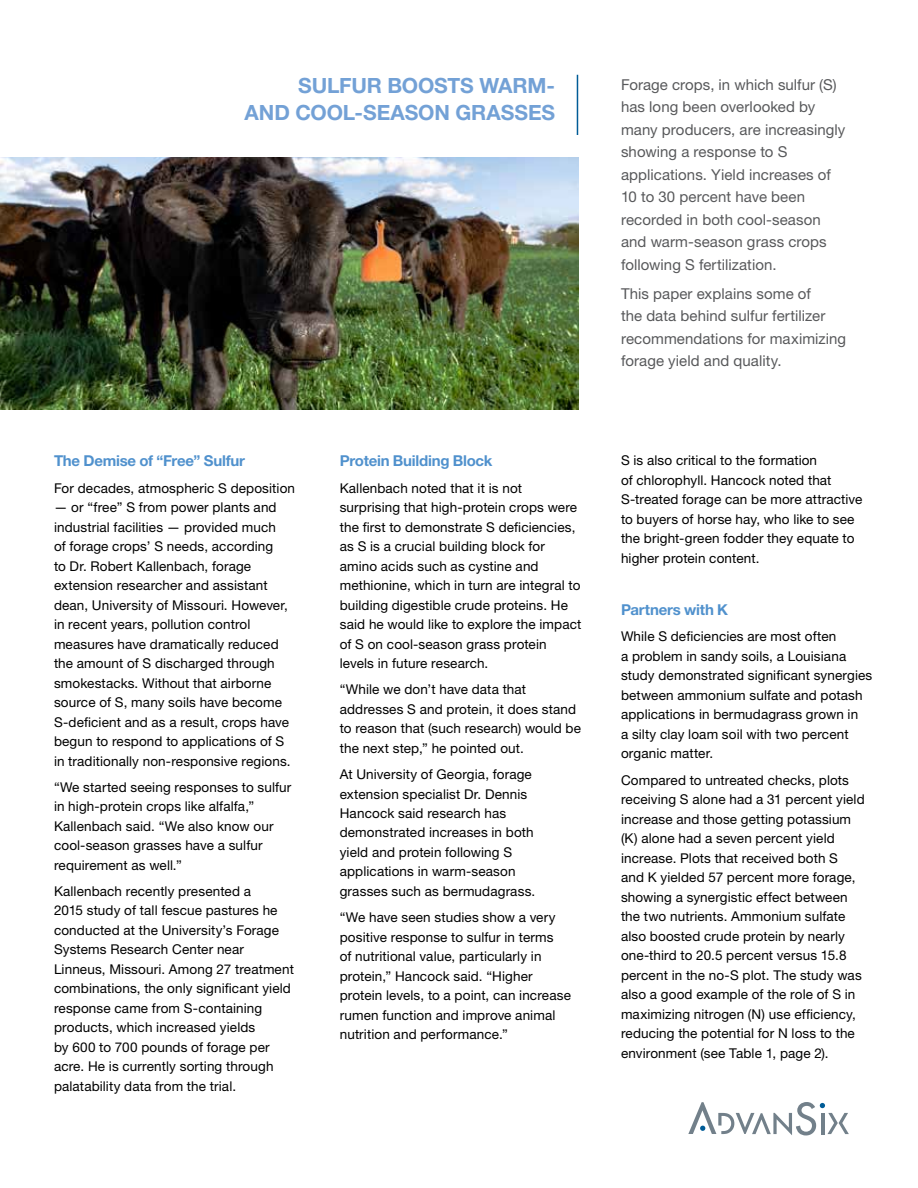
<style>
.page{position:relative;width:918px;height:1188px;background:#fff}
.page>*{position:absolute;margin:0;border:0;box-sizing:border-box;transform-origin:0 0}
.t1{font:700 21px/27px "Helvetica Neue LT";letter-spacing:-.01em;color:#73a1d6;text-align:right}
.t2{font:15px/22.5px "Helvetica Neue LT";letter-spacing:.005em;color:#58595b}
.t3{font:700 15px "Helvetica Neue LT";letter-spacing:-.015em;color:#5091cd}
.t4{font:13.5px/19.5px "Helvetica Neue LT";letter-spacing:.01em;color:#000}
</style>
<div class="page">
<img style="left:0;top:157px;width:578px;height:253px">
<svg style="left:688px;top:1102px;width:161px;height:34px"></svg>
<hr style="left:577px;top:75px;width:1px;height:60px;background:#005c97">
<h1 class="t1" style="left:245px;top:71px;width:312px">SULFUR BOOSTS WARM-<br>AND COOL-SEASON GRASSES</h1>
<p class="t3" style="left:54px;top:452px;width:193px">The Demise of “Free” Sulfur</p>
<p class="t4" style="left:54px;top:478px;width:243px">For decades, atmospheric S deposition</p>
<p class="t4" style="left:54px;top:497px;width:238px">— or “free” S from power plants and industrial facilities — provided much of forage crops’ S needs, according<br>to Dr. Robert Kallenbach, forage extension researcher and assistant dean, University of Missouri. However, in recent years, pollution control measures have dramatically reduced the amount of S discharged through smokestacks. Without that airborne source of S, many soils have become S-deficient and as a result, crops have begun to respond to applications of S in traditionally non-responsive regions.</p>
<p class="t4" style="left:54px;top:777px;width:239px">“We started seeing responses to sulfur in high-protein crops like alfalfa,” Kallenbach said. “We also know our cool-season grasses have a sulfur requirement as well.”</p>
<p class="t4" style="left:54px;top:881px;width:241px">Kallenbach recently presented a<br>2015 study of tall fescue pastures he conducted at the University’s Forage Systems Research Center near Linneus, Missouri. Among 27 treatment combinations, the only significant yield response came from S-containing products, which increased yields<br>by 600 to 700 pounds of forage per acre. He is currently sorting through palatability data from the trial.</p>
<p class="t3" style="left:340px;top:452px;width:154px">Protein Building Block</p>
<p class="t4" style="left:340px;top:478px;width:243px">Kallenbach noted that it is not surprising that high-protein crops were the first to demonstrate S deficiencies, as S is a crucial building block for amino acids such as cystine and methionine, which in turn are integral to building digestible crude proteins. He said he would like to explore the impact of S on cool-season grass protein levels in future research.</p>
<p class="t4" style="left:340px;top:680px;width:243px">“While we don’t have data that addresses S and protein, it does stand to reason that (such research) would be the next step,” he pointed out.</p>
<p class="t4" style="left:340px;top:764px;width:197px">At University of Georgia, forage extension specialist Dr. Dennis<br>Hancock said research has demonstrated increases in both yield and protein following S applications in warm-season grasses such as bermudagrass.</p>
<p class="t4" style="left:340px;top:907px;width:233px">“We have seen studies show a very positive response to sulfur in terms<br>of nutritional value, particularly in protein,” Hancock said. “Higher protein levels, to a point, can increase rumen function and improve animal nutrition and performance.”</p>
<p class="t2" style="left:621px;top:73px;width:226px">Forage crops, in which sulfur (S) has long been overlooked by many producers, are increasingly showing a response to S applications. Yield increases of<br>10 to 30 percent have been recorded in both cool-season and warm-season grass crops following S fertilization.</p>
<p class="t2" style="left:621px;top:282px;width:227px">This paper explains some of<br>the data behind sulfur fertilizer recommendations for maximizing forage yield and quality.</p>
<p class="t4" style="left:621px;top:450px;width:243px">S is also critical to the formation<br>of chlorophyll. Hancock noted that S-treated forage can be more attractive to buyers of horse hay, who like to see the bright-green fodder they equate to higher protein content.</p>
<p class="t3" style="left:621px;top:601px;width:109px">Partners with K</p>
<p class="t4" style="left:621px;top:627px;width:253px">While S deficiencies are most often<br>a problem in sandy soils, a Louisiana study demonstrated significant synergies between ammonium sulfate and potash applications in bermudagrass grown in<br>a silty clay loam soil with two percent organic matter.</p>
<p class="t4" style="left:621px;top:770px;width:245px">Compared to untreated checks, plots receiving S alone had a 31 percent yield increase and those getting potassium (K) alone had a seven percent yield increase. Plots that received both S<br>and K yielded 57 percent more forage, showing a synergistic effect between the two nutrients. Ammonium sulfate also boosted crude protein by nearly one-third to 20.5 percent versus 15.8 percent in the no-S plot. The study was also a good example of the role of S in maximizing nitrogen (N) use efficiency, reducing the potential for N loss to the environment (see Table 1, page 2).</p>
</div>
